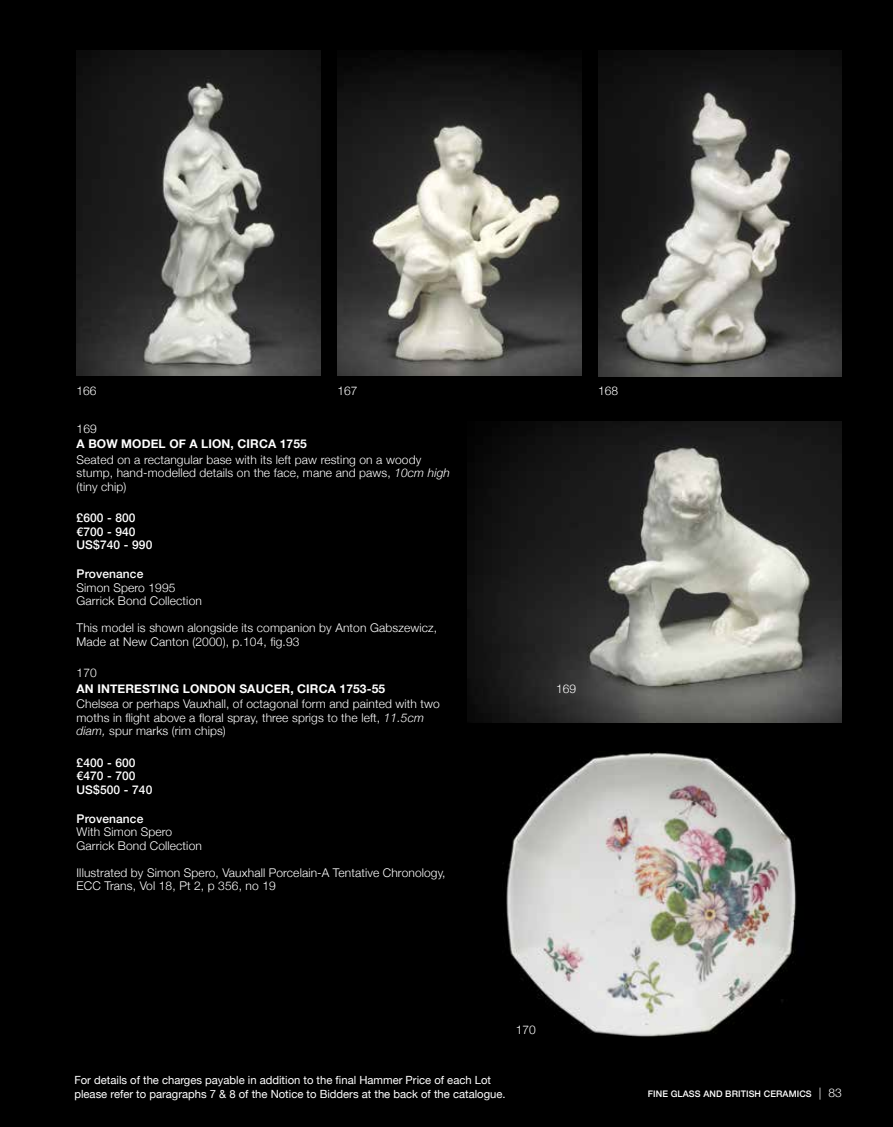
<style>
.page{position:relative;width:893px;height:1127px;background:#000}
.page>*{position:absolute;margin:0;border:0;box-sizing:border-box;transform-origin:0 0}
.t1{font:300 12px/13.5px "Helvetica Neue";letter-spacing:.01em;color:#fff}
.t2{font:500 12px/13.5px "Helvetica Neue";letter-spacing:.01em;color:#fff}
.t3{font:700 12px "Helvetica Neue";letter-spacing:.01em;color:#fff}
.t4{font:11.25px/13.5px "Helvetica Neue";color:#fff}
.t5{font:500 9px "Helvetica Neue";letter-spacing:.01em;color:#fff}
.s1{font-style:italic}
.s2{font-weight:300;font-size:12px}
</style>
<div class="page">
<img style="left:468px;top:421px;width:374px;height:302px">
<img style="left:506px;top:752px;width:290px;height:284px">
<img style="left:77px;top:51px;width:243px;height:325px">
<img style="left:337px;top:56px;width:244px;height:320px">
<img style="left:598px;top:51px;width:244px;height:325px">
<p class="t1" style="left:77px;top:383px;width:22px">166</p>
<p class="t1" style="left:598px;top:383px;width:22px">168</p>
<p class="t1" style="left:337px;top:383px;width:22px">167</p>
<p class="t1" style="left:77px;top:421px;width:22px">169</p>
<p class="t3" style="left:77px;top:434px;width:232px">A BOW MODEL OF A LION, CIRCA 1755</p>
<p class="t1" style="left:77px;top:452px;width:375px">Seated on a rectangular base with its left paw resting on a woody stump, hand-modelled details on the face, mane and paws, <span class="s1">10cm high </span>(tiny chip)</p>
<p class="t2" style="left:77px;top:510px;width:77px">£600 - 800 €700 - 940<br>US$740 - 990</p>
<p class="t2" style="left:77px;top:566px;width:68px">Provenance</p>
<p class="t1" style="left:77px;top:580px;width:127px">Simon Spero 1995<br>Garrick Bond Collection</p>
<p class="t1" style="left:77px;top:620px;width:362px">This model is shown alongside its companion by Anton Gabszewicz,<br>Made at New Canton (2000), p.104, fig.93</p>
<p class="t1" style="left:77px;top:665px;width:22px">170</p>
<p class="t3" style="left:77px;top:679px;width:310px">AN INTERESTING LONDON SAUCER, CIRCA 1753-55</p>
<p class="t1" style="left:77px;top:696px;width:365px">Chelsea or perhaps Vauxhall, of octagonal form and painted with two moths in flight above a floral spray, three sprigs to the left, <span class="s1">11.5cm diam,</span> spur marks (rim chips)</p>
<p class="t2" style="left:77px;top:754px;width:77px">£400 - 600 €470 - 700<br>US$500 - 740</p>
<p class="t2" style="left:77px;top:811px;width:68px">Provenance</p>
<p class="t1" style="left:77px;top:824px;width:127px">With Simon Spero<br>Garrick Bond Collection</p>
<p class="t1" style="left:77px;top:865px;width:371px">Illustrated by Simon Spero, Vauxhall Porcelain-A Tentative Chronology,<br>ECC Trans, Vol 18, Pt 2, p 356, no 19</p>
<p class="t1" style="left:556px;top:681px;width:22px">169</p>
<p class="t1" style="left:516px;top:1022px;width:22px">170</p>
<p class="t4" style="left:74px;top:1074px;width:433px">For details of the charges payable in addition to the final Hammer Price of each Lot please refer to paragraphs 7 &amp; 8 of the Notice to Bidders at the back of the catalogue.</p>
<p class="t5" style="left:648px;top:1087px;width:196px">FINE GLASS AND BRITISH CERAMICS <span class="s2">| 83</span></p>
</div>
